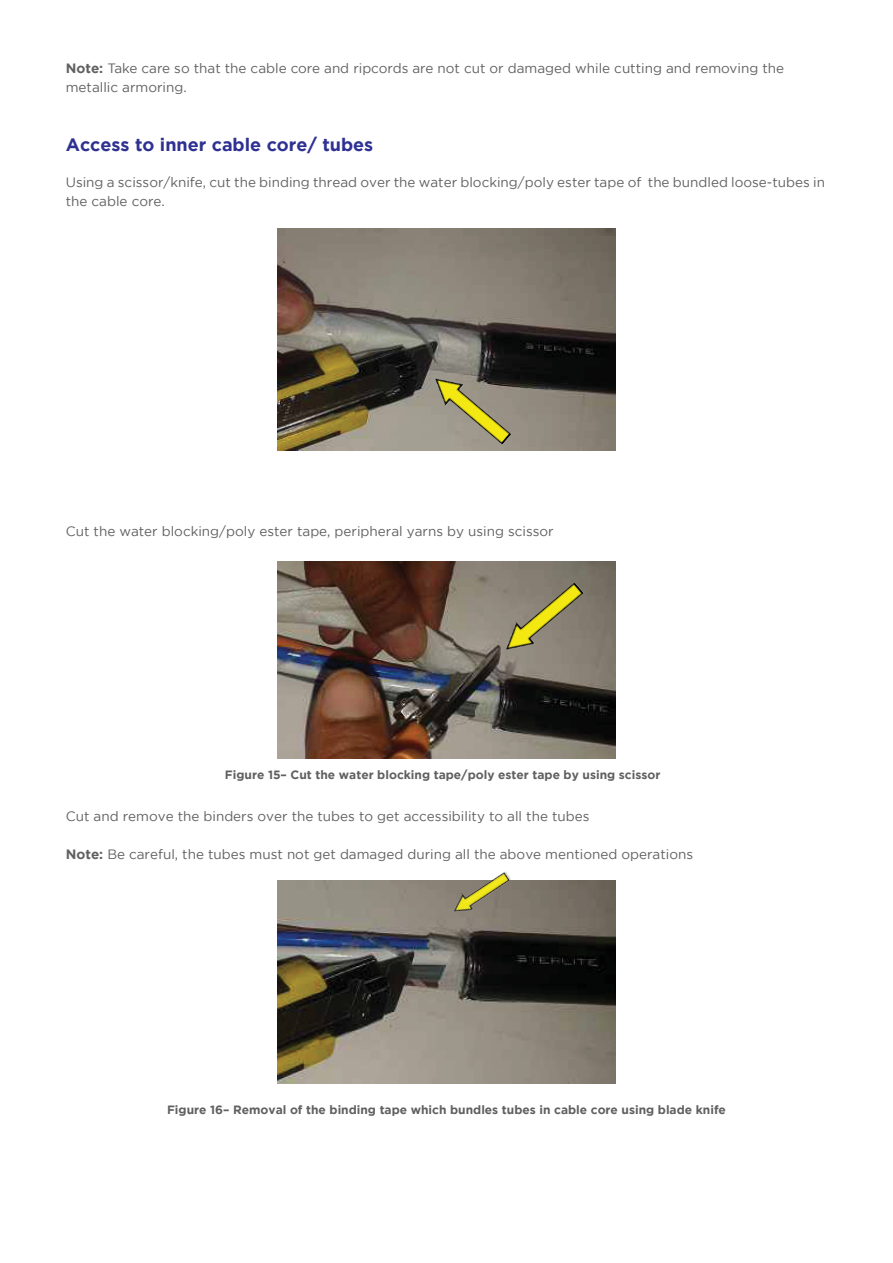
<style>
.page{position:relative;width:893px;height:1263px;background:#fff}
.page>*{position:absolute;margin:0;border:0;box-sizing:border-box;transform-origin:0 0}
.t1{font:700 18px "Gotham";color:#2e3192}
.t2{font:13.5px/19.2px "Gotham";color:#606060}
.t3{font:700 12px "Gotham";color:#606060}
.s1{font-weight:700}
</style>
<div class="page">
<img style="left:277px;top:228px;width:339px;height:222px">
<img style="left:424px;top:367px;width:93px;height:84px">
<img style="left:277px;top:561px;width:339px;height:198px">
<img style="left:495px;top:574px;width:94px;height:86px">
<img style="left:277px;top:880px;width:339px;height:203px">
<img style="left:447px;top:871px;width:66px;height:47px">
<p class="t2" style="left:66px;top:58px;width:720px"><span class="s1">Note:</span> Take care so that the cable core and ripcords are not cut or damaged while cutting and removing the metallic armoring.</p>
<h1 class="t1" style="left:66px;top:134px;width:309px">Access to inner cable core/ tubes</h1>
<p class="t2" style="left:66px;top:172px;width:761px">Using a scissor/knife, cut the binding thread over the water blocking/poly ester tape of the bundled loose-tubes in the cable core.</p>
<p class="t2" style="left:66px;top:522px;width:489px">Cut the water blocking/poly ester tape, peripheral yarns by using scissor</p>
<p class="t3" style="left:225px;top:768px;width:437px">Figure 15– Cut the water blocking tape/poly ester tape by using scissor</p>
<p class="t2" style="left:66px;top:806px;width:525px">Cut and remove the binders over the tubes to get accessibility to all the tubes</p>
<p class="t2" style="left:66px;top:844px;width:629px"><span class="s1">Note:</span> Be careful, the tubes must not get damaged during all the above mentioned operations</p>
<p class="t3" style="left:167px;top:1103px;width:560px">Figure 16– Removal of the binding tape which bundles tubes in cable core using blade knife</p>
</div>
